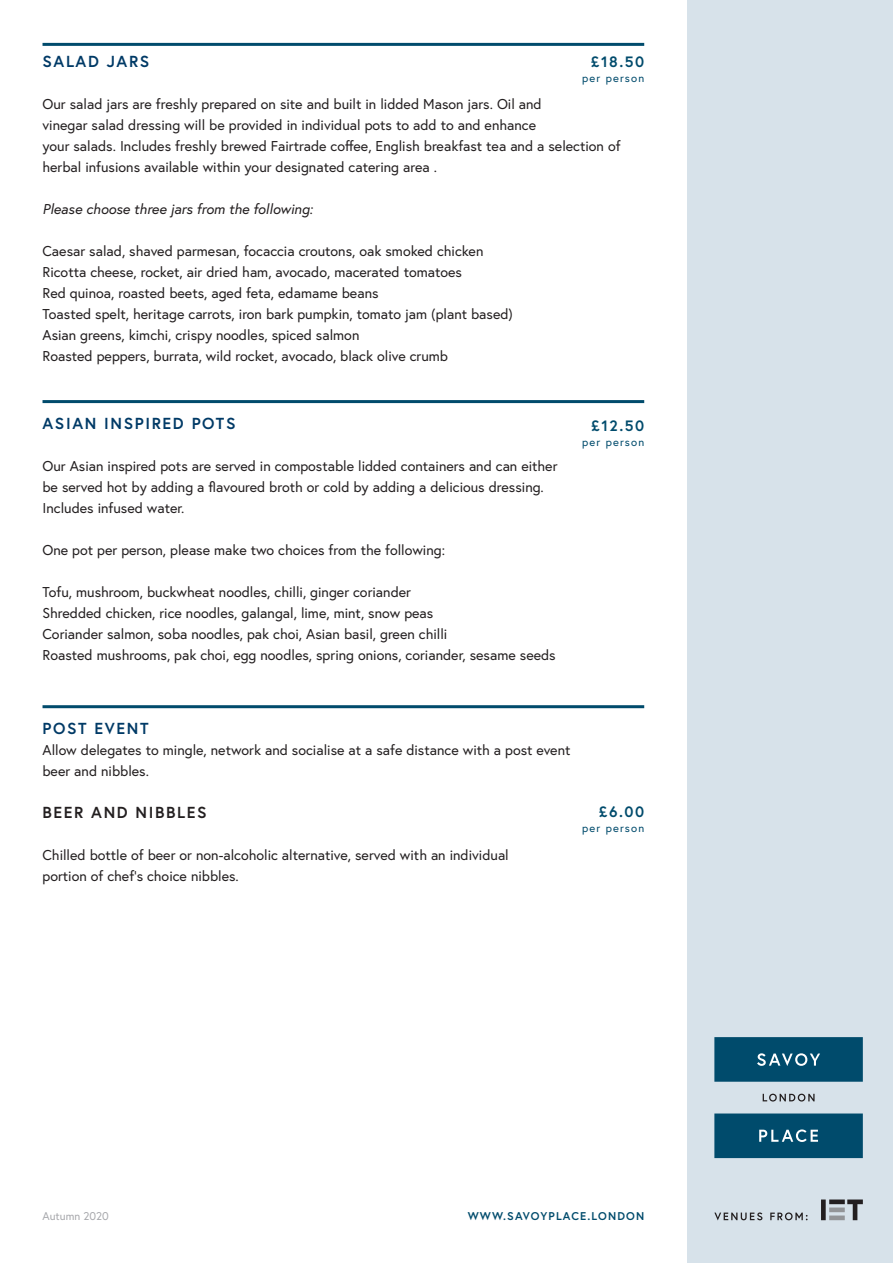
<style>
.page{position:relative;width:893px;height:1263px;background:#fff}
.page>*{position:absolute;margin:0;border:0;box-sizing:border-box;transform-origin:0 0}
.t1{font:700 15.9px "Europa";letter-spacing:.1em;color:#003a66}
.t2{font:700 15.9px "Europa";letter-spacing:.1em;color:#231f20}
.t3{font:700 15px "Europa";letter-spacing:.1em;color:#004b6c}
.t4{font:14.25px/21px "Europa";color:#231f20}
.t5{font:italic 14.25px "Europa";color:#231f20}
.t6{font:11.25px "Europa";letter-spacing:.1em;color:#004b6c}
.t7{font:700 11.25px "Europa";letter-spacing:.1em;color:#004b6c}
.t8{font:11.25px "Europa";color:#a8a9ad}
</style>
<div class="page">
<div style="left:687px;top:0;width:206px;height:1263px;background:#d7e2ea"></div>
<svg style="left:821px;top:1199px;width:42px;height:21px"></svg>
<svg style="left:714px;top:1212px;width:48px;height:8px"></svg>
<svg style="left:770px;top:1212px;width:38px;height:8px"></svg>
<svg style="left:714px;top:1037px;width:149px;height:121px"></svg>
<hr style="left:43px;top:43px;width:601px;height:3px;background:#004b6c">
<hr style="left:43px;top:400px;width:601px;height:3px;background:#004b6c">
<hr style="left:43px;top:705px;width:601px;height:3px;background:#004b6c">
<p class="t1" style="left:43px;top:51px;width:108px">SALAD JARS</p>
<p class="t4" style="left:43px;top:93px;width:580px">Our salad jars are freshly prepared on site and built in lidded Mason jars. Oil and<br>vinegar salad dressing will be provided in individual pots to add to and enhance<br>your salads. Includes freshly brewed Fairtrade coffee, English breakfast tea and a selection of herbal infusions available within your designated catering area .</p>
<p class="t5" style="left:43px;top:200px;width:272px">Please choose three jars from the following:</p>
<p class="t4" style="left:43px;top:240px;width:442px">Caesar salad, shaved parmesan, focaccia croutons, oak smoked chicken</p>
<p class="t4" style="left:43px;top:261px;width:421px">Ricotta cheese, rocket, air dried ham, avocado, macerated tomatoes</p>
<p class="t4" style="left:43px;top:282px;width:338px">Red quinoa, roasted beets, aged feta, edamame beans</p>
<p class="t4" style="left:43px;top:303px;width:472px">Toasted spelt, heritage carrots, iron bark pumpkin, tomato jam (plant based)</p>
<p class="t4" style="left:43px;top:324px;width:318px">Asian greens, kimchi, crispy noodles, spiced salmon</p>
<p class="t4" style="left:43px;top:345px;width:407px">Roasted peppers, burrata, wild rocket, avocado, black olive crumb</p>
<p class="t3" style="left:591px;top:51px;width:55px">£18.50</p>
<p class="t6" style="left:582px;top:71px;width:63px">per person</p>
<p class="t1" style="left:43px;top:412px;width:195px">ASIAN INSPIRED POTS</p>
<p class="t4" style="left:43px;top:455px;width:517px">Our Asian inspired pots are served in compostable lidded containers and can either be served hot by adding a flavoured broth or cold by adding a delicious dressing.<br>Includes infused water.</p>
<p class="t4" style="left:43px;top:539px;width:404px">One pot per person, please make two choices from the following:</p>
<p class="t4" style="left:43px;top:581px;width:370px">Tofu, mushroom, buckwheat noodles, chilli, ginger coriander</p>
<p class="t4" style="left:43px;top:602px;width:392px">Shredded chicken, rice noodles, galangal, lime, mint, snow peas</p>
<p class="t4" style="left:43px;top:623px;width:406px">Coriander salmon, soba noodles, pak choi, Asian basil, green chilli</p>
<p class="t4" style="left:43px;top:644px;width:515px">Roasted mushrooms, pak choi, egg noodles, spring onions, coriander, sesame seeds</p>
<p class="t3" style="left:591px;top:416px;width:54px">£12.50</p>
<p class="t6" style="left:582px;top:435px;width:63px">per person</p>
<p class="t1" style="left:43px;top:718px;width:108px">POST EVENT</p>
<p class="t4" style="left:43px;top:739px;width:529px">Allow delegates to mingle, network and socialise at a safe distance with a post event beer and nibbles.</p>
<p class="t2" style="left:43px;top:802px;width:166px">BEER AND NIBBLES</p>
<p class="t4" style="left:43px;top:844px;width:468px">Chilled bottle of beer or non-alcoholic alternative, served with an individual portion of chef’s choice nibbles.</p>
<p class="t3" style="left:599px;top:802px;width:47px">£6.00</p>
<p class="t6" style="left:582px;top:821px;width:63px">per person</p>
<p class="t8" style="left:43px;top:1209px;width:68px">Autumn 2020</p>
<p class="t7" style="left:468px;top:1209px;width:178px">WWW.SAVOYPLACE.LONDON</p>
</div>
